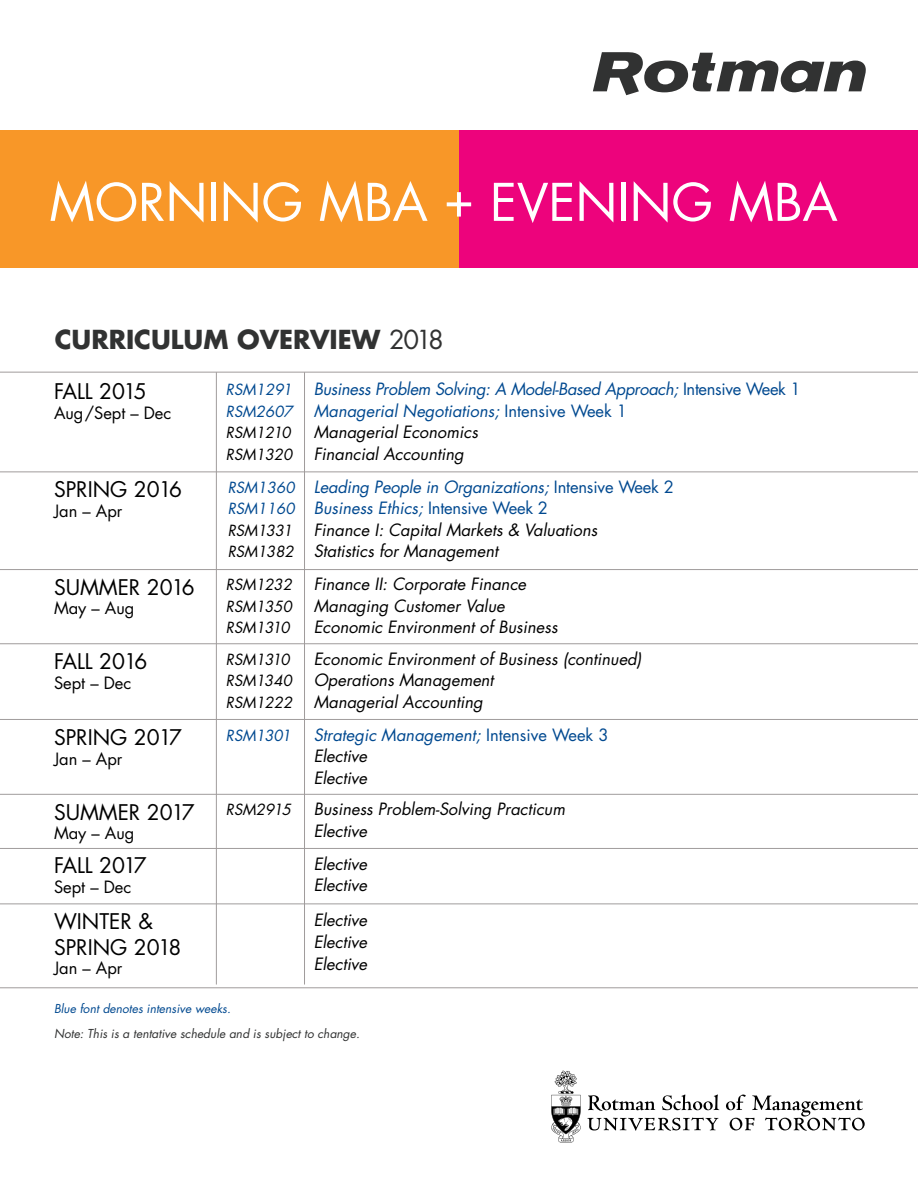
<style>
.page{position:relative;width:918px;height:1188px;background:#fff}
.page>*{position:absolute;margin:0;border:0;box-sizing:border-box;transform-origin:0 0}
.t1{font:50.4px "Futura Std";color:#fff}
.t2{font:700 25.5px "Futura Std";color:#313232}
.t3{font:21px/25.2px "Futura Std";color:#000}
.t4{font:21px "Futura Std";letter-spacing:-.035em;color:#000}
.t5{font:21px "Futura Std";letter-spacing:-.025em;color:#000}
.t6{font:italic 16.5px/21.6px "Futura Std";color:#000}
.t7{font:italic 16.5px/21.6px "Futura Std";color:#004990}
.t8{font:16.5px "Futura Std";color:#000}
.t9{font:italic 15px/21.6px "Futura Std";color:#000}
.t10{font:italic 15px/21.6px "Futura Std";color:#004990}
.t11{font:italic 12px "Futura Std";color:#313232}
.t12{font:italic 12px "Futura Std";color:#004990}
.s1{font-weight:400}
.s2{font-style:normal}
.s3{color:#000}
.s4{color:#004990}
.s5{font-style:normal;color:#004990}
</style>
<div class="page">
<div style="left:0;top:130px;width:459px;height:137px;background:#f89728"></div>
<div style="left:459px;top:130px;width:459px;height:137px;background:#ed037c"></div>
<svg style="left:593px;top:52px;width:273px;height:43px"></svg>
<hr style="left:0;top:372px;width:918px;height:1px;background:#a09c9c">
<hr style="left:0;top:987px;width:918px;height:1px;background:#a09c9c">
<svg style="left:588px;top:1095px;width:277px;height:36px"></svg>
<svg style="left:551px;top:1070px;width:30px;height:73px"></svg>
<hr style="left:216px;top:372px;width:1px;height:613px;background:#a09c9c">
<hr style="left:304px;top:372px;width:1px;height:613px;background:#a09c9c">
<hr style="left:0;top:472px;width:918px;height:1px;background:#a09c9c">
<hr style="left:0;top:569px;width:918px;height:1px;background:#a09c9c">
<hr style="left:0;top:719px;width:918px;height:1px;background:#a09c9c">
<hr style="left:0;top:848px;width:918px;height:1px;background:#a09c9c">
<hr style="left:0;top:643px;width:918px;height:1px;background:#a09c9c">
<hr style="left:0;top:794px;width:918px;height:1px;background:#a09c9c">
<hr style="left:0;top:904px;width:918px;height:1px;background:#a09c9c">
<h1 class="t1" style="left:49px;top:170px;width:790px">MORNING MBA + EVENING MBA</h1>
<h2 class="t2" style="left:55px;top:322px;width:391px">CURRICULUM OVERVIEW <span class="s1">2018</span></h2>
<p class="t4" style="left:54px;top:378px;width:94px">FALL 2015</p>
<p class="t8" style="left:54px;top:402px;width:119px">Aug/Sept – Dec</p>
<p class="t3" style="left:54px;top:477px;width:129px">SPRING 2016</p>
<p class="t8" style="left:54px;top:500px;width:70px">Jan – Apr</p>
<p class="t3" style="left:54px;top:574px;width:142px">SUMMER 2016</p>
<p class="t8" style="left:54px;top:598px;width:82px">May – Aug</p>
<p class="t5" style="left:54px;top:648px;width:95px">FALL 2016</p>
<p class="t8" style="left:54px;top:672px;width:79px">Sept – Dec</p>
<p class="t3" style="left:54px;top:725px;width:129px">SPRING 2017</p>
<p class="t8" style="left:54px;top:748px;width:70px">Jan – Apr</p>
<p class="t3" style="left:54px;top:799px;width:142px">SUMMER 2017</p>
<p class="t8" style="left:54px;top:823px;width:82px">May – Aug</p>
<p class="t4" style="left:54px;top:852px;width:94px">FALL 2017</p>
<p class="t8" style="left:54px;top:876px;width:79px">Sept – Dec</p>
<p class="t3" style="left:54px;top:909px;width:129px">WINTER &amp;<br>SPRING 2018</p>
<p class="t8" style="left:54px;top:958px;width:70px">Jan – Apr</p>
<p class="t10" style="left:226px;top:379px;width:68px">RSM1291<br>RSM2607</p>
<p class="t9" style="left:226px;top:422px;width:68px">RSM1210<br>RSM1320</p>
<p class="t10" style="left:228px;top:476px;width:68px">RSM1360<br>RSM1160</p>
<p class="t9" style="left:228px;top:520px;width:68px">RSM1331<br>RSM1382</p>
<p class="t9" style="left:226px;top:574px;width:68px;text-align:justify">RSM1232<br>RSM1350<br>RSM1310</p>
<p class="t9" style="left:226px;top:649px;width:68px">RSM1310<br>RSM1340<br>RSM1222</p>
<p class="t10" style="left:226px;top:725px;width:67px">RSM1301</p>
<p class="t9" style="left:226px;top:799px;width:67px">RSM2915</p>
<p class="t7" style="left:314px;top:378px;width:488px">Business Problem Solving: A Model-Based Approach; <span class="s2">Intensive Week 1<br></span>Managerial Negotiations; <span class="s2">Intensive Week 1<br></span><span class="s3">Managerial Economics<br>Financial Accounting</span></p>
<p class="t6" style="left:314px;top:476px;width:362px"><span class="s4">Leading People in Organizations;</span> <span class="s5">Intensive Week 2<br></span><span class="s4">Business Ethics;</span> <span class="s5">Intensive Week 2<br></span>Finance I: Capital Markets &amp; Valuations<br>Statistics for Management</p>
<p class="t6" style="left:314px;top:573px;width:245px">Finance II: Corporate Finance<br>Managing Customer Value<br>Economic Environment of Business</p>
<p class="t6" style="left:314px;top:648px;width:329px">Economic Environment of Business (continued)<br>Operations Management<br>Managerial Accounting</p>
<p class="t7" style="left:314px;top:724px;width:296px">Strategic Management; <span class="s2">Intensive Week 3<br></span><span class="s3">Elective<br>Elective</span></p>
<p class="t6" style="left:314px;top:799px;width:253px">Business Problem-Solving Practicum<br>Elective</p>
<p class="t6" style="left:314px;top:853px;width:55px">Elective<br>Elective</p>
<p class="t6" style="left:314px;top:910px;width:55px;text-align:justify">Elective Elective Elective</p>
<p class="t12" style="left:54px;top:1001px;width:178px">Blue font denotes intensive weeks.</p>
<p class="t11" style="left:54px;top:1026px;width:307px">Note: This is a tentative schedule and is subject to change.</p>
</div>
